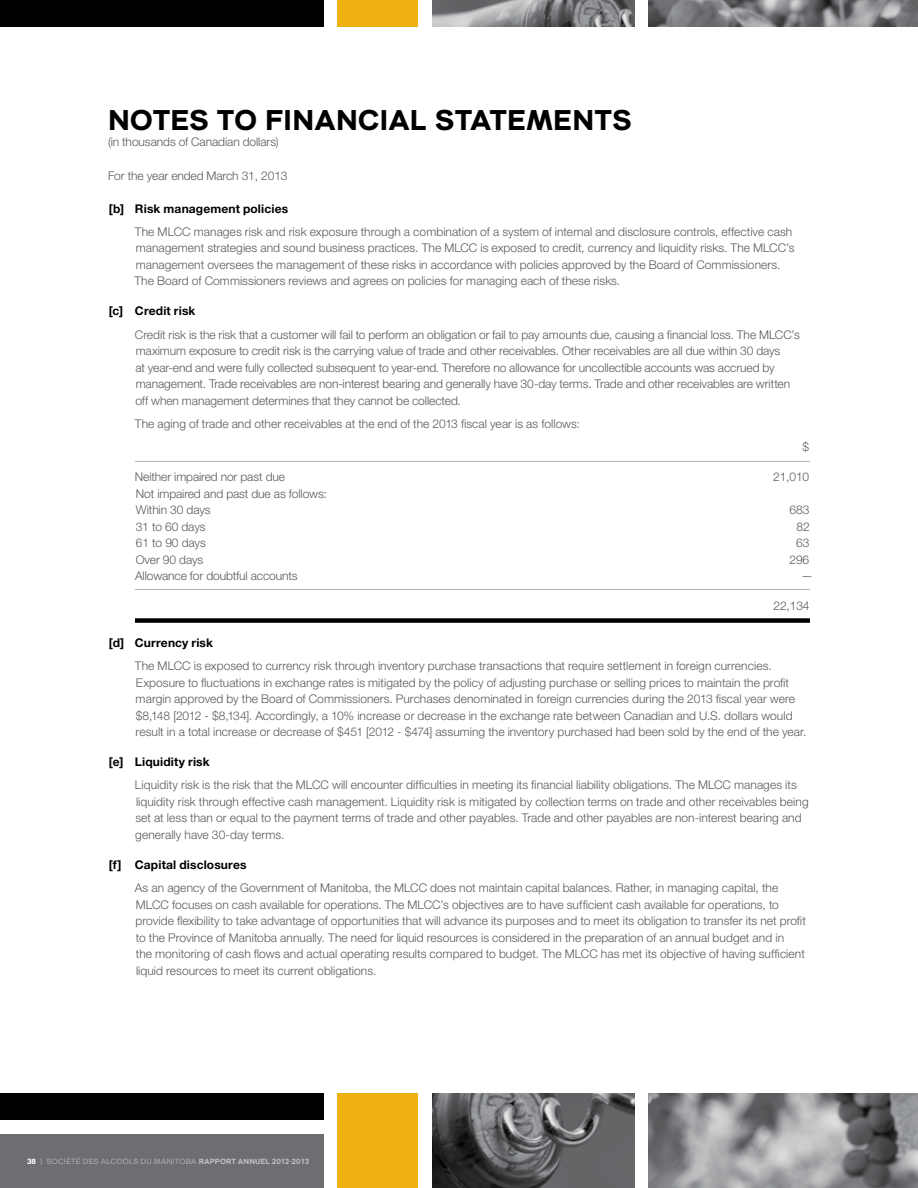
<style>
.page{position:relative;width:918px;height:1188px;background:#fff}
.page>*{position:absolute;margin:0;border:0;box-sizing:border-box;transform-origin:0 0}
.t1{font:700 28.5px "YR Two";letter-spacing:.005em;color:#000}
.t2{font:300 12px/16.5px "Helvetica Neue LT Std";color:#58595b}
.t3{font:700 12px "Helvetica Neue LT Std";letter-spacing:.01em;color:#000}
.t4{font:7.5px "YR Two";letter-spacing:.02em;color:#bcbec0}
.t5{font:700 7.5px "YR Two";letter-spacing:-.03em;color:#bcbec0}
.s1{font-weight:700;color:#fff}
.s2{font-weight:700}
</style>
<div class="page">
<img style="left:648px;top:1094px;width:270px;height:94px">
<img style="left:648px;top:0;width:270px;height:27px">
<img style="left:432px;top:1094px;width:202px;height:94px">
<img style="left:432px;top:0;width:202px;height:27px">
<div style="left:0;top:1134px;width:324px;height:54px;background:#6d6e71"></div>
<div style="left:0;top:1094px;width:324px;height:26px;background:#000"></div>
<div style="left:338px;top:1094px;width:80px;height:94px;background:#eeb111"></div>
<div style="left:338px;top:0;width:80px;height:27px;background:#eeb111"></div>
<div style="left:0;top:0;width:324px;height:27px;background:#000"></div>
<hr style="left:135px;top:589px;width:675px;height:1px;background:#000">
<hr style="left:135px;top:461px;width:675px;height:1px;background:#000">
<div style="left:135px;top:618px;width:675px;height:5px;background:#000"></div>
<h1 class="t1" style="left:108px;top:102px;width:525px">NOTES TO FINANCIAL STATEMENTS</h1>
<p class="t2" style="left:108px;top:134px;width:172px">(in thousands of Canadian dollars)</p>
<p class="t2" style="left:108px;top:167px;width:181px">For the year ended March 31, 2013</p>
<p class="t3" style="left:109px;top:201px;width:181px">[b] Risk management policies</p>
<p class="t2" style="left:134px;top:223px;width:662px">The MLCC manages risk and risk exposure through a combination of a system of internal and disclosure controls, effective cash management strategies and sound business practices. The MLCC is exposed to credit, currency and liquidity risks. The MLCC’s management oversees the management of these risks in accordance with policies approved by the Board of Commissioners.<br>The Board of Commissioners reviews and agrees on policies for managing each of these risks.</p>
<p class="t3" style="left:109px;top:304px;width:88px">[c] Credit risk</p>
<p class="t2" style="left:135px;top:326px;width:666px">Credit risk is the risk that a customer will fail to perform an obligation or fail to pay amounts due, causing a financial loss. The MLCC’s maximum exposure to credit risk is the carrying value of trade and other receivables. Other receivables are all due within 30 days<br>at year-end and were fully collected subsequent to year-end. Therefore no allowance for uncollectible accounts was accrued by management. Trade receivables are non-interest bearing and generally have 30-day terms. Trade and other receivables are written off when management determines that they cannot be collected.</p>
<p class="t2" style="left:135px;top:415px;width:447px">The aging of trade and other receivables at the end of the 2013 fiscal year is as follows:</p>
<p class="t2" style="left:803px;top:438px;width:8px">$</p>
<p class="t2" style="left:135px;top:468px;width:152px">Neither impaired nor past due</p>
<p class="t2" style="left:773px;top:468px;width:38px">21,010</p>
<p class="t2" style="left:136px;top:485px;width:193px">Not impaired and past due as follows:<br>Within 30 days</p>
<p class="t2" style="left:790px;top:501px;width:21px">683</p>
<p class="t2" style="left:136px;top:518px;width:71px">31 to 60 days</p>
<p class="t2" style="left:797px;top:518px;width:15px">82</p>
<p class="t2" style="left:136px;top:534px;width:71px">61 to 90 days</p>
<p class="t2" style="left:796px;top:534px;width:15px">63</p>
<p class="t2" style="left:136px;top:551px;width:69px">Over 90 days</p>
<p class="t2" style="left:790px;top:551px;width:21px">296</p>
<p class="t2" style="left:135px;top:567px;width:164px">Allowance for doubtful accounts</p>
<p class="t2" style="left:801px;top:567px;width:13px">—</p>
<p class="t2" style="left:774px;top:597px;width:38px">22,134</p>
<p class="t3" style="left:109px;top:635px;width:106px">[d] Currency risk</p>
<p class="t2" style="left:135px;top:657px;width:673px">The MLCC is exposed to currency risk through inventory purchase transactions that require settlement in foreign currencies.<br>Exposure to fluctuations in exchange rates is mitigated by the policy of adjusting purchase or selling prices to maintain the profit margin approved by the Board of Commissioners. Purchases denominated in foreign currencies during the 2013 fiscal year were $8,148 [2012 - $8,134]. Accordingly, a 10% increase or decrease in the exchange rate between Canadian and U.S. dollars would result in a total increase or decrease of $451 [2012 - $474] assuming the inventory purchased had been sold by the end of the year.</p>
<p class="t3" style="left:109px;top:754px;width:102px">[e] Liquidity risk</p>
<p class="t2" style="left:135px;top:777px;width:675px">Liquidity risk is the risk that the MLCC will encounter difficulties in meeting its financial liability obligations. The MLCC manages its liquidity risk through effective cash management. Liquidity risk is mitigated by collection terms on trade and other receivables being set at less than or equal to the payment terms of trade and other payables. Trade and other payables are non-interest bearing and generally have 30-day terms.</p>
<p class="t3" style="left:109px;top:857px;width:139px">[f] Capital disclosures</p>
<p class="t2" style="left:135px;top:879px;width:672px">As an agency of the Government of Manitoba, the MLCC does not maintain capital balances. Rather, in managing capital, the MLCC focuses on cash available for operations. The MLCC’s objectives are to have sufficient cash available for operations, to provide flexibility to take advantage of opportunities that will advance its purposes and to meet its obligation to transfer its net profit to the Province of Manitoba annually. The need for liquid resources is considered in the preparation of an annual budget and in<br>the monitoring of cash flows and actual operating results compared to budget. The MLCC has met its objective of having sufficient liquid resources to meet its current obligations.</p>
<p class="t4" style="left:27px;top:1157px;width:179px"><span class="s1">38</span> | SOCIÉTÉ DES ALCOOLS DU MANITOBA <span class="s2">RAPPORT</span></p>
<p class="t5" style="left:238px;top:1157px;width:7px">ANNUEL</p>
<p class="t5" style="left:272px;top:1157px;width:39px">2012-2013</p>
</div>
